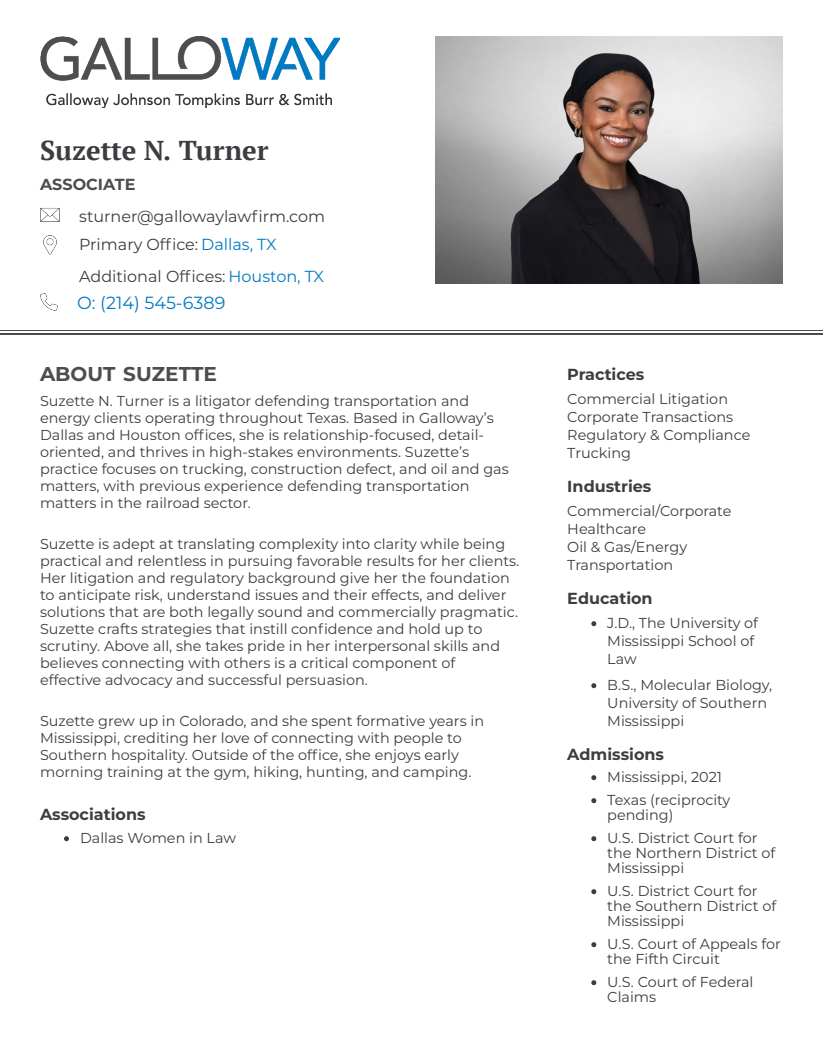
<style>
.page{position:relative;width:823px;height:1050px;background:#fff}
.page>*{position:absolute;margin:0;border:0;box-sizing:border-box;transform-origin:0 0}
.t1{font:700 27.2px "PT Serif";color:#3b3d40}
.t2{font:700 20px "Montserrat";color:#4d4d4d}
.t3{font:17.6px "Montserrat";color:#007ac2}
.t4{font:16px/28.5px "Montserrat";color:#3b3d40}
.t5{font:700 16px "Montserrat";color:#3b3d40}
.t6{font:700 16px "Montserrat";color:#4d4d4d}
.t7{font:14.4px/17px "Montserrat";color:#3b3d40}
.s1{color:#007ac2}
</style>
<div class="page">
<hr style="left:0;top:330px;width:823px;height:1px;background:#4d4d4d">
<img style="left:40px;top:36px;width:300px;height:72px">
<img style="left:40px;top:208px;width:20px;height:14px">
<img style="left:43px;top:235px;width:14px;height:20px">
<img style="left:40px;top:293px;width:18px;height:18px">
<img style="left:436px;top:36px;width:347px;height:248px">
<hr style="left:0;top:334px;width:823px;height:1px;background:#4d4d4d">
<svg style="left:591px;top:621px;width:5px;height:5px"></svg>
<svg style="left:591px;top:683px;width:5px;height:5px"></svg>
<svg style="left:591px;top:775px;width:5px;height:5px"></svg>
<svg style="left:591px;top:798px;width:5px;height:5px"></svg>
<svg style="left:591px;top:836px;width:5px;height:5px"></svg>
<svg style="left:591px;top:889px;width:5px;height:5px"></svg>
<svg style="left:591px;top:942px;width:5px;height:5px"></svg>
<svg style="left:591px;top:980px;width:5px;height:5px"></svg>
<svg style="left:64px;top:836px;width:5px;height:5px"></svg>
<h1 class="t1" style="left:40px;top:133px;width:230px">Suzette N. Turner</h1>
<p class="t6" style="left:40px;top:173px;width:97px">ASSOCIATE</p>
<p class="t4" style="left:79px;top:201px;width:247px">sturner@gallowaylawfirm.com<br>Primary Office: <span class="s1">Dallas, TX</span></p>
<p class="t4" style="left:79px;top:261px;width:246px">Additional Offices: <span class="s1">Houston, TX</span></p>
<p class="t3" style="left:77px;top:291px;width:150px">O: (214) 545-6389</p>
<h2 class="t2" style="left:40px;top:359px;width:178px">ABOUT SUZETTE</h2>
<p class="t7" style="left:40px;top:392px;width:470px">Suzette N. Turner is a litigator defending transportation and energy clients operating throughout Texas. Based in Galloway’s Dallas and Houston offices, she is relationship-focused, detail&shy;oriented, and thrives in high-stakes environments. Suzette’s practice focuses on trucking, construction defect, and oil and gas matters, with previous experience defending transportation matters in the railroad sector.</p>
<p class="t7" style="left:40px;top:535px;width:481px">Suzette is adept at translating complexity into clarity while being practical and relentless in pursuing favorable results for her clients.<br>Her litigation and regulatory background give her the foundation to anticipate risk, understand issues and their effects, and deliver solutions that are both legally sound and commercially pragmatic.<br>Suzette crafts strategies that instill confidence and hold up to scrutiny. Above all, she takes pride in her interpersonal skills and believes connecting with others is a critical component of effective advocacy and successful persuasion.</p>
<p class="t7" style="left:40px;top:712px;width:446px">Suzette grew up in Colorado, and she spent formative years in Mississippi, crediting her love of connecting with people to Southern hospitality. Outside of the office, she enjoys early morning training at the gym, hiking, hunting, and camping.</p>
<p class="t5" style="left:40px;top:803px;width:107px">Associations</p>
<p class="t7" style="left:80px;top:829px;width:158px">Dallas Women in Law</p>
<p class="t5" style="left:567px;top:363px;width:79px">Practices</p>
<p class="t7" style="left:567px;top:389px;width:185px;line-height:18px">Commercial Litigation<br>Corporate Transactions<br>Regulatory &amp; Compliance<br>Trucking</p>
<p class="t5" style="left:567px;top:475px;width:86px">Industries</p>
<p class="t7" style="left:567px;top:501px;width:166px;line-height:18px">Commercial/Corporate<br>Healthcare<br>Oil &amp; Gas/Energy<br>Transportation</p>
<p class="t5" style="left:567px;top:587px;width:87px">Education</p>
<p class="t7" style="left:607px;top:613px;width:152px;line-height:18px">J.D., The University of<br>Mississippi School of<br>Law</p>
<p class="t7" style="left:607px;top:675px;width:167px;line-height:18px">B.S., Molecular Biology,<br>University of Southern<br>Mississippi</p>
<p class="t5" style="left:567px;top:743px;width:98px">Admissions</p>
<p class="t7" style="left:607px;top:765px;width:125px;line-height:23px">Mississippi, 2021<br>Texas (reciprocity</p>
<p class="t7" style="left:607px;top:803px;width:152px;line-height:23px">pending)<br>U.S. District Court for</p>
<p class="t7" style="left:607px;top:845px;width:170px;line-height:15px">the Northern District of<br>Mississippi</p>
<p class="t7" style="left:607px;top:883px;width:171px;line-height:15px">U.S. District Court for the Southern District of<br>Mississippi</p>
<p class="t7" style="left:607px;top:936px;width:175px;line-height:15px">U.S. Court of Appeals for the Fifth Circuit</p>
<p class="t7" style="left:607px;top:974px;width:148px;line-height:15px">U.S. Court of Federal<br>Claims</p>
</div>
